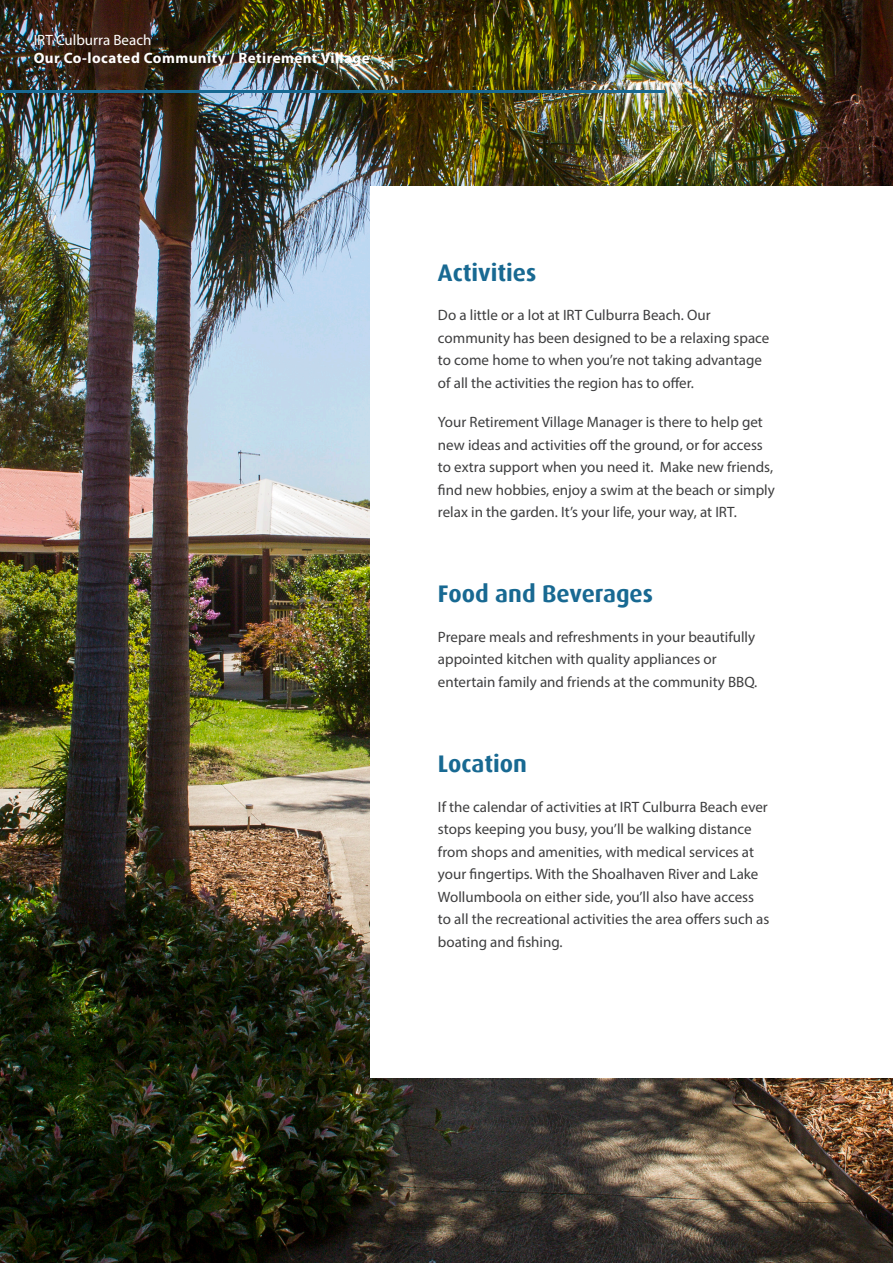
<style>
.page{position:relative;width:893px;height:1263px;background:#fff}
.page>*{position:absolute;margin:0;border:0;box-sizing:border-box;transform-origin:0 0}
.t1{font:700 24px "Dax";color:#186992}
.t2{font:15px/22.5px "Myriad Pro";color:#3e3e3f}
.t3{font:700 15px "Myriad Pro";letter-spacing:.03em;color:#fff}
.t4{font:15px "Myriad Pro";color:#fff}
</style>
<div class="page">
<img style="left:0;top:0;width:893px;height:1263px">
<div style="left:371px;top:185px;width:522px;height:892px;background:#fff"></div>
<hr style="left:0;top:91px;width:665px;height:2px;background:#186992">
<p class="t4" style="left:34px;top:31px;width:119px">IRT Culburra Beach</p>
<p class="t3" style="left:34px;top:48px;width:337px">Our Co-located Community / Retirement Village</p>
<h1 class="t1" style="left:438px;top:259px;width:100px">Activities</h1>
<p class="t2" style="left:438px;top:303px;width:333px">Do a little or a lot at IRT Culburra Beach. Our community has been designed to be a relaxing space to come home to when you’re not taking advantage of all the activities the region has to offer.</p>
<p class="t2" style="left:438px;top:411px;width:338px">Your Retirement Village Manager is there to help get new ideas and activities off the ground, or for access to extra support when you need it. Make new friends, find new hobbies, enjoy a swim at the beach or simply relax in the garden. It’s your life, your way, at IRT.</p>
<h1 class="t1" style="left:438px;top:580px;width:217px">Food and Beverages</h1>
<p class="t2" style="left:438px;top:625px;width:321px">Prepare meals and refreshments in your beautifully appointed kitchen with quality appliances or entertain family and friends at the community BBQ.</p>
<h1 class="t1" style="left:438px;top:750px;width:90px">Location</h1>
<p class="t2" style="left:438px;top:795px;width:333px">If the calendar of activities at IRT Culburra Beach ever stops keeping you busy, you’ll be walking distance from shops and amenities, with medical services at your fingertips. With the Shoalhaven River and Lake Wollumboola on either side, you’ll also have access to all the recreational activities the area offers such as boating and fishing.</p>
</div>
